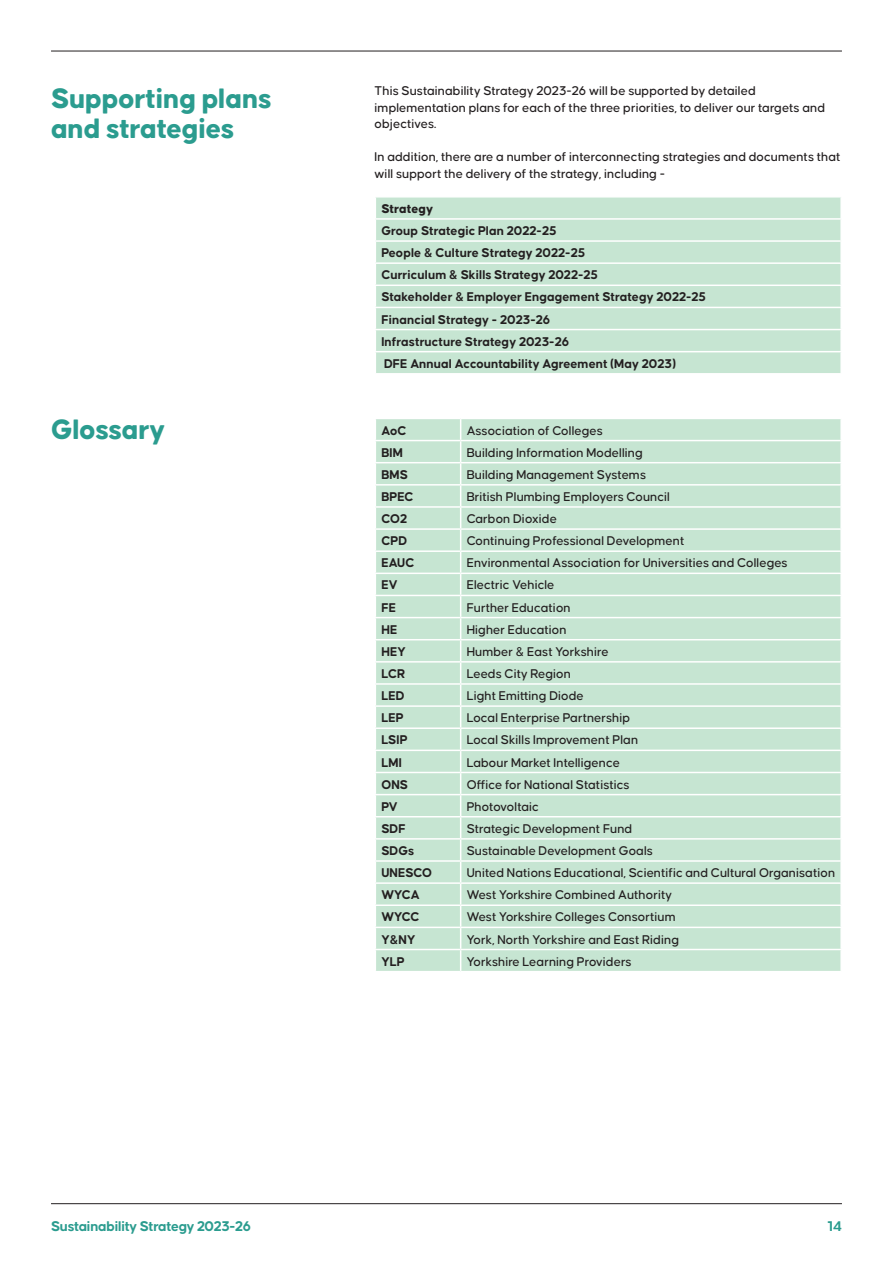
<style>
.page{position:relative;width:893px;height:1263px;background:#fff}
.page>*{position:absolute;margin:0;border:0;box-sizing:border-box;transform-origin:0 0}
.t1{font:800 30px/30px "Causten Round";letter-spacing:-.01em;color:#2b9c8f}
.t2{font:700 15px "Causten Round";letter-spacing:-.02em;color:#2b9c8f}
.t3{font:500 13.5px/16.5px "Causten Round";color:#231f20}
.t4{font:700 13.5px/22.2px "Causten Round";color:#231f20}
.t5{font:800 13.5px "Causten Round";color:#231f20}
</style>
<div class="page">
<hr style="left:51px;top:51px;width:791px;height:1px;background:#231f20">
<hr style="left:51px;top:1203px;width:791px;height:1px;background:#231f20">
<div style="left:376px;top:198px;width:464px;height:175px;background:#c6e5d2"></div>
<hr style="left:375px;top:218px;width:467px;height:2px;background:#fff">
<hr style="left:375px;top:240px;width:467px;height:2px;background:#fff">
<hr style="left:375px;top:262px;width:467px;height:2px;background:#fff">
<hr style="left:375px;top:285px;width:467px;height:1px;background:#fff">
<hr style="left:375px;top:307px;width:467px;height:1px;background:#fff">
<hr style="left:375px;top:329px;width:467px;height:1px;background:#fff">
<hr style="left:375px;top:351px;width:467px;height:1px;background:#fff">
<div style="left:376px;top:419px;width:464px;height:552px;background:#c6e5d2"></div>
<hr style="left:375px;top:440px;width:86px;height:1px;background:#fff">
<hr style="left:461px;top:440px;width:381px;height:1px;background:#fff">
<hr style="left:375px;top:462px;width:86px;height:1px;background:#fff">
<hr style="left:461px;top:462px;width:381px;height:1px;background:#fff">
<hr style="left:375px;top:484px;width:86px;height:2px;background:#fff">
<hr style="left:461px;top:484px;width:381px;height:2px;background:#fff">
<hr style="left:375px;top:506px;width:86px;height:2px;background:#fff">
<hr style="left:461px;top:506px;width:381px;height:2px;background:#fff">
<hr style="left:375px;top:528px;width:86px;height:2px;background:#fff">
<hr style="left:461px;top:528px;width:381px;height:2px;background:#fff">
<hr style="left:375px;top:550px;width:86px;height:2px;background:#fff">
<hr style="left:461px;top:550px;width:381px;height:2px;background:#fff">
<hr style="left:375px;top:573px;width:86px;height:1px;background:#fff">
<hr style="left:461px;top:573px;width:381px;height:1px;background:#fff">
<hr style="left:375px;top:595px;width:86px;height:1px;background:#fff">
<hr style="left:461px;top:595px;width:381px;height:1px;background:#fff">
<hr style="left:375px;top:617px;width:86px;height:1px;background:#fff">
<hr style="left:461px;top:617px;width:381px;height:1px;background:#fff">
<hr style="left:375px;top:639px;width:86px;height:1px;background:#fff">
<hr style="left:461px;top:639px;width:381px;height:1px;background:#fff">
<hr style="left:375px;top:661px;width:86px;height:2px;background:#fff">
<hr style="left:461px;top:661px;width:381px;height:2px;background:#fff">
<hr style="left:375px;top:683px;width:86px;height:2px;background:#fff">
<hr style="left:461px;top:683px;width:381px;height:2px;background:#fff">
<hr style="left:375px;top:705px;width:86px;height:2px;background:#fff">
<hr style="left:461px;top:705px;width:381px;height:2px;background:#fff">
<hr style="left:375px;top:727px;width:86px;height:2px;background:#fff">
<hr style="left:461px;top:727px;width:381px;height:2px;background:#fff">
<hr style="left:375px;top:750px;width:86px;height:1px;background:#fff">
<hr style="left:461px;top:750px;width:381px;height:1px;background:#fff">
<hr style="left:375px;top:772px;width:86px;height:1px;background:#fff">
<hr style="left:461px;top:772px;width:381px;height:1px;background:#fff">
<hr style="left:375px;top:794px;width:86px;height:1px;background:#fff">
<hr style="left:461px;top:794px;width:381px;height:1px;background:#fff">
<hr style="left:375px;top:816px;width:86px;height:1px;background:#fff">
<hr style="left:461px;top:816px;width:381px;height:1px;background:#fff">
<hr style="left:375px;top:838px;width:86px;height:2px;background:#fff">
<hr style="left:461px;top:838px;width:381px;height:2px;background:#fff">
<hr style="left:375px;top:860px;width:86px;height:2px;background:#fff">
<hr style="left:461px;top:860px;width:381px;height:2px;background:#fff">
<hr style="left:375px;top:882px;width:86px;height:2px;background:#fff">
<hr style="left:461px;top:882px;width:381px;height:2px;background:#fff">
<hr style="left:375px;top:904px;width:86px;height:2px;background:#fff">
<hr style="left:461px;top:904px;width:381px;height:2px;background:#fff">
<hr style="left:375px;top:927px;width:86px;height:1px;background:#fff">
<hr style="left:461px;top:927px;width:381px;height:1px;background:#fff">
<hr style="left:375px;top:949px;width:86px;height:1px;background:#fff">
<hr style="left:461px;top:949px;width:381px;height:1px;background:#fff">
<svg style="left:460px;top:419px;width:1px;height:552px"></svg>
<h1 class="t1" style="left:51px;top:82px;width:222px">Supporting plans and strategies</h1>
<h1 class="t1" style="left:51px;top:414px;width:116px">Glossary</h1>
<p class="t3" style="left:375px;top:82px;width:452px">This Sustainability Strategy 2023-26 will be supported by detailed implementation plans for each of the three priorities, to deliver our targets and objectives.</p>
<p class="t3" style="left:375px;top:148px;width:467px">In addition, there are a number of interconnecting strategies and documents that will support the delivery of the strategy, including -</p>
<p class="t5" style="left:381px;top:201px;width:53px">Strategy</p>
<p class="t4" style="left:381px;top:219px;width:326px">Group Strategic Plan 2022-25<br>People &amp; Culture Strategy 2022-25<br>Curriculum &amp; Skills Strategy 2022-25<br>Stakeholder &amp; Employer Engagement Strategy 2022-25<br>Financial Strategy - 2023-26<br>Infrastructure Strategy 2023-26<br>DFE Annual Accountability Agreement (May 2023)</p>
<p class="t4" style="left:381px;top:419px;width:27px">AoC</p>
<p class="t3" style="left:467px;top:422px;width:138px">Association of Colleges</p>
<p class="t4" style="left:381px;top:441px;width:23px">BIM</p>
<p class="t3" style="left:467px;top:444px;width:178px">Building Information Modelling</p>
<p class="t4" style="left:381px;top:463px;width:28px">BMS</p>
<p class="t3" style="left:467px;top:466px;width:181px">Building Management Systems</p>
<p class="t4" style="left:381px;top:485px;width:34px">BPEC</p>
<p class="t3" style="left:467px;top:488px;width:205px">British Plumbing Employers Council</p>
<p class="t4" style="left:381px;top:507px;width:27px">CO2</p>
<p class="t3" style="left:467px;top:510px;width:92px">Carbon Dioxide</p>
<p class="t4" style="left:381px;top:529px;width:27px">CPD</p>
<p class="t3" style="left:467px;top:532px;width:219px">Continuing Professional Development</p>
<p class="t4" style="left:381px;top:552px;width:35px">EAUC</p>
<p class="t3" style="left:467px;top:555px;width:323px">Environmental Association for Universities and Colleges</p>
<p class="t4" style="left:381px;top:574px;width:18px">EV</p>
<p class="t3" style="left:467px;top:577px;width:89px">Electric Vehicle</p>
<p class="t4" style="left:381px;top:596px;width:16px">FE</p>
<p class="t3" style="left:467px;top:599px;width:106px">Further Education</p>
<p class="t4" style="left:381px;top:618px;width:18px">HE</p>
<p class="t3" style="left:467px;top:621px;width:102px">Higher Education</p>
<p class="t4" style="left:381px;top:640px;width:26px">HEY</p>
<p class="t3" style="left:467px;top:643px;width:143px">Humber &amp; East Yorkshire</p>
<p class="t4" style="left:381px;top:662px;width:25px">LCR</p>
<p class="t3" style="left:467px;top:665px;width:106px">Leeds City Region</p>
<p class="t4" style="left:381px;top:684px;width:25px">LED</p>
<p class="t3" style="left:467px;top:687px;width:119px">Light Emitting Diode</p>
<p class="t4" style="left:381px;top:706px;width:24px">LEP</p>
<p class="t3" style="left:467px;top:709px;width:165px">Local Enterprise Partnership</p>
<p class="t4" style="left:381px;top:729px;width:28px">LSIP</p>
<p class="t3" style="left:467px;top:732px;width:173px">Local Skills Improvement Plan</p>
<p class="t4" style="left:381px;top:751px;width:22px">LMI</p>
<p class="t3" style="left:467px;top:754px;width:155px">Labour Market Intelligence</p>
<p class="t4" style="left:381px;top:773px;width:28px">ONS</p>
<p class="t3" style="left:467px;top:776px;width:165px">Office for National Statistics</p>
<p class="t4" style="left:381px;top:795px;width:18px">PV</p>
<p class="t3" style="left:467px;top:798px;width:74px">Photovoltaic</p>
<p class="t4" style="left:381px;top:817px;width:26px">SDF</p>
<p class="t3" style="left:467px;top:820px;width:167px">Strategic Development Fund</p>
<p class="t4" style="left:381px;top:839px;width:35px">SDGs</p>
<p class="t3" style="left:467px;top:842px;width:188px">Sustainable Development Goals</p>
<p class="t4" style="left:381px;top:861px;width:52px">UNESCO</p>
<p class="t3" style="left:467px;top:864px;width:370px">United Nations Educational, Scientific and Cultural Organisation</p>
<p class="t4" style="left:381px;top:884px;width:40px">WYCA</p>
<p class="t3" style="left:467px;top:886px;width:207px">West Yorkshire Combined Authority</p>
<p class="t4" style="left:381px;top:906px;width:40px">WYCC</p>
<p class="t3" style="left:467px;top:909px;width:211px">West Yorkshire Colleges Consortium</p>
<p class="t4" style="left:381px;top:928px;width:36px">Y&amp;NY</p>
<p class="t3" style="left:467px;top:931px;width:214px">York, North Yorkshire and East Riding</p>
<p class="t4" style="left:381px;top:950px;width:25px">YLP</p>
<p class="t3" style="left:467px;top:953px;width:166px">Yorkshire Learning Providers</p>
<p class="t2" style="left:51px;top:1217px;width:202px">Sustainability Strategy 2023-26</p>
<p class="t2" style="left:828px;top:1217px;width:16px">14</p>
</div>
